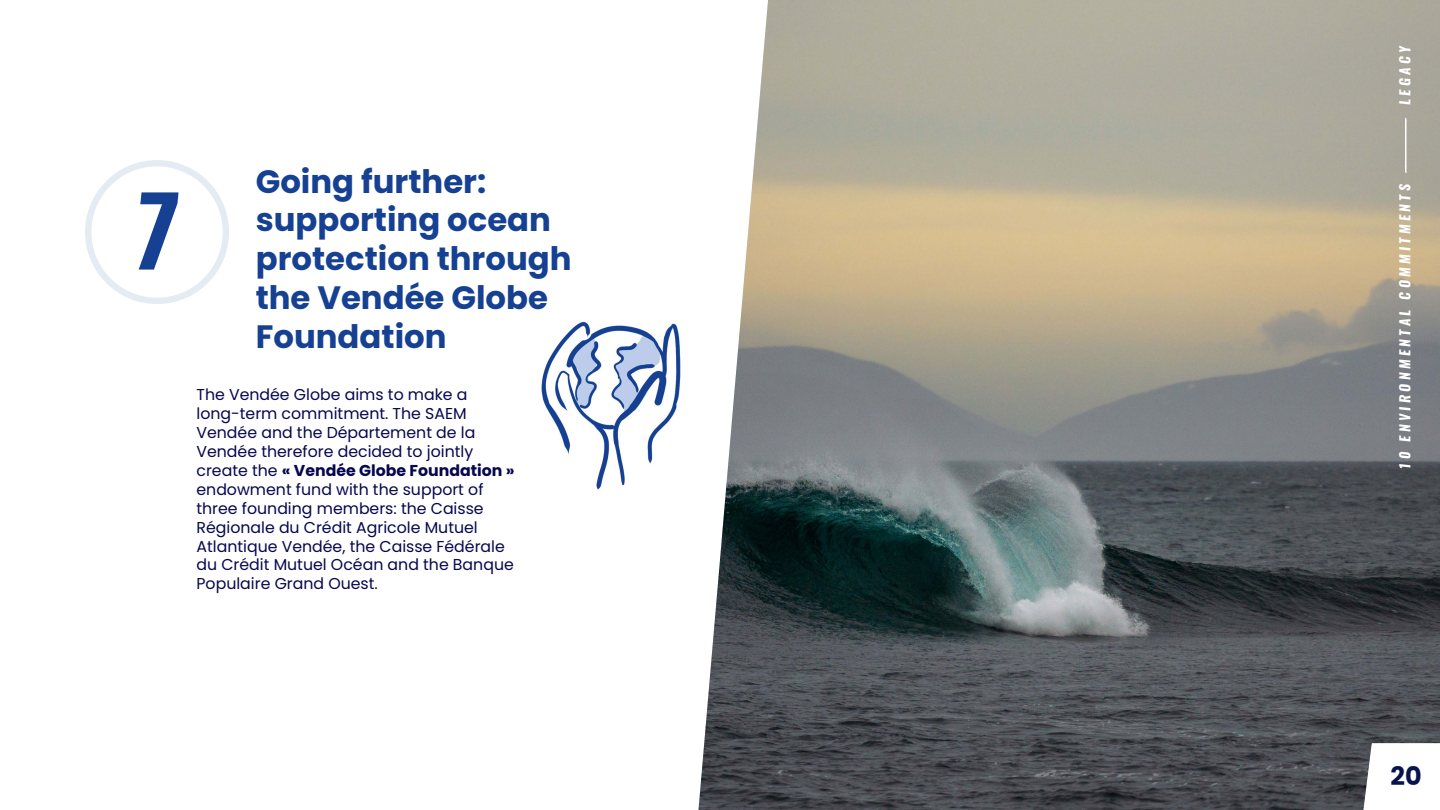
<style>
.page{position:relative;width:1440px;height:810px;background:#fff}
.page>*{position:absolute;margin:0;border:0;box-sizing:border-box;transform-origin:0 0}
.t1{font:italic 700 95.32px "Oswald";color:#164193}
.t2{font:700 32.33px/38.8px "Poppins";color:#164193}
.t3{font:700 25.5px "Poppins";color:#07144b}
.t4{font:15.75px/18.9px "Poppins";color:#06074e}
.t5{font:italic 700 13.65px "Oswald";letter-spacing:.25em;color:#fff}
.s1{font-weight:700}
</style>
<div class="page">
<img style="left:698px;top:0;width:742px;height:810px">
<svg style="left:1363px;top:743px;width:77px;height:67px"></svg>
<div style="left:85px;top:160px;width:144px;height:144px;border:6px solid #e4ebf2;border-radius:50%"></div>
<img style="left:541px;top:321px;width:140px;height:169px">
<p class="t1" style="left:128px;top:164px;width:52px">7</p>
<p class="t2" style="left:256px;top:162px;width:232px">Going further:</p>
<p class="t2" style="left:256px;top:201px;width:317px">supporting ocean protection through</p>
<p class="t2" style="left:256px;top:279px;width:294px">the Vendée Globe<br>Foundation</p>
<p class="t4" style="left:196px;top:385px;width:320px">The Vendée Globe aims to make a long-term commitment. The SAEM Vendée and the Département de la Vendée therefore decided to jointly create the <span class="s1">« Vendée Globe Foundation » </span>endowment fund with the support of three founding members: the Caisse Régionale du Crédit Agricole Mutuel Atlantique Vendée, the Caisse Fédérale du Crédit Mutuel Océan and the Banque Populaire Grand Ouest.</p>
<p class="t5" style="left:1396px;top:470px;width:426px;rotate:-90deg">10 ENVIRONMENTAL COMMITMENTS – LEGACY</p>
<p class="t3" style="left:1391px;top:762px;width:33px">20</p>
</div>
